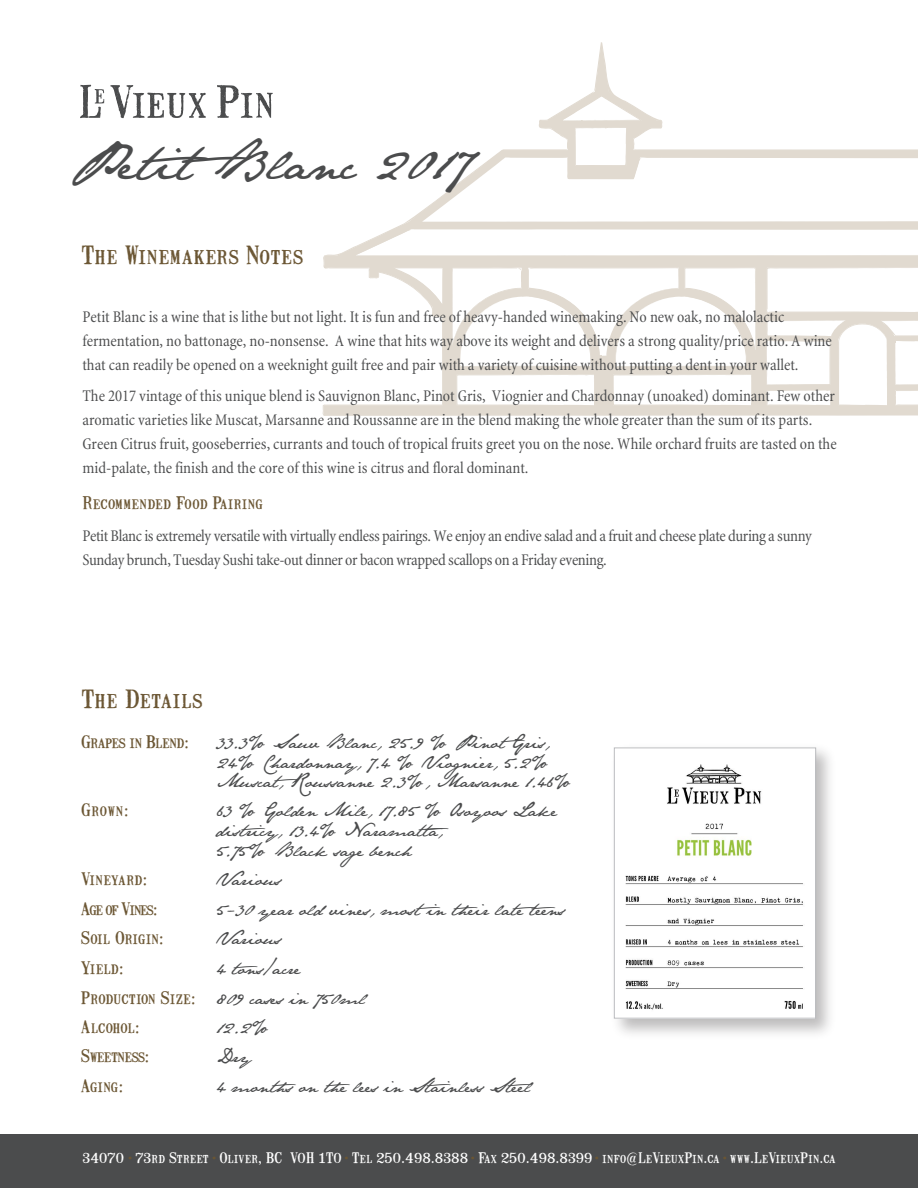
<style>
.page{position:relative;width:918px;height:1188px;background:#fff}
.page>*{position:absolute;margin:0;border:0;box-sizing:border-box;transform-origin:0 0}
.t1{font:46.5px "Jane Austen";color:#4b4c4d}
.t2{font:24px "Mailart Rubberstamp";letter-spacing:.02em;color:#6b5633}
.t3{font:condensed 16.5px/24px "Minion";color:#4b4c4d}
.t4{font:16.5px/19.8px "Jane Austen";color:#4b4c4d}
.t5{font:condensed 16.5px/24px "Minion";letter-spacing:-.025em;color:#4b4c4d}
.t6{font:16.5px/29.5px "Mailart Rubberstamp";color:#6b5633}
.t7{font:16.5px "Mailart Rubberstamp";letter-spacing:-.025em;color:#6b5633}
.t8{font:16.5px "Mailart Rubberstamp";letter-spacing:-.07em;color:#6b5633}
.t9{font:13.8px "Mailart Rubberstamp";color:#fff}
.s1{font-family:"Jane Austen";color:#4b4c4d}
.s2{font-size:9px;color:#6b5633}
</style>
<div class="page">
<svg style="left:323px;top:42px;width:595px;height:374px"></svg>
<svg style="left:789px;top:415px;width:62px;height:1px"></svg>
<svg style="left:354px;top:95px;width:564px;height:312px"></svg>
<svg style="left:80px;top:85px;width:24px;height:33px"></svg>
<svg style="left:110px;top:85px;width:96px;height:33px"></svg>
<svg style="left:217px;top:85px;width:56px;height:33px"></svg>
<div style="left:0;top:1134px;width:918px;height:54px;background:#4b4c4d"></div>
<img style="left:615px;top:747px;width:199px;height:264px">
<div style="left:614px;top:748px;width:202px;height:270px;border:1px solid #bcbdc0"></div>
<h1 class="t1" style="left:69px;top:136px;width:402px">PetitBlanc 2017</h1>
<h2 class="t2" style="left:81px;top:239px;width:224px">The Winemakers Notes</h2>
<p class="t3" style="left:82px;top:305px;width:751px">Petit Blanc is a wine that is lithe but not light. It is fun and free of heavy-handed winemaking. No new oak, no malolactic fermentation, no battonage, no-nonsense. A wine that hits way above its weight and delivers a strong quality/price ratio. A wine that can readily be opened on a weeknight guilt free and pair with a variety of cuisine without putting a dent in your wallet.</p>
<p class="t3" style="left:82px;top:384px;width:756px">The 2017 vintage of this unique blend is Sauvignon Blanc, Pinot Gris, Viognier and Chardonnay (unoaked) dominant. Few other aromatic varieties like Muscat, Marsanne and Roussanne are in the blend making the whole greater than the sum of its parts.<br>Green Citrus fruit, gooseberries, currants and touch of tropical fruits greet you on the nose. While orchard fruits are tasted on the mid-palate, the finish and the core of this wine is citrus and floral dominant.</p>
<p class="t6" style="left:82px;top:488px;width:182px">Recommended Food Pairing</p>
<p class="t5" style="left:82px;top:524px;width:731px">Petit Blanc is extremely versatile with virtually endless pairings. We enjoy an endive salad and a fruit and cheese plate during a sunny<br>Sunday brunch, Tuesday Sushi take-out dinner or bacon wrapped scallops on a Friday evening.</p>
<h2 class="t2" style="left:81px;top:682px;width:123px">The Details</h2>
<p class="t7" style="left:81px;top:730px;width:110px">Grapes in Blend:</p>
<p class="t4" style="left:216px;top:732px;width:358px">33.3% Sauv Blanc, 25.9 % PinotGris,<br>24% Chardonnay, 7.4 % Viognier, 5.2%<br>Muscat, Roussanne 2.3%, Marsanne 1.46%</p>
<p class="t6" style="left:81px;top:795px;width:50px">Grown:</p>
<p class="t4" style="left:216px;top:801px;width:342px">63 % Golden Mile, 17.85 % Osoyoos Lake districy, 13.4% Naramatta,<br>5.75% Black sage bench</p>
<p class="t6" style="left:81px;top:864px;width:68px">Vineyard:</p>
<p class="t4" style="left:216px;top:869px;width:67px">Various</p>
<p class="t8" style="left:81px;top:898px;width:78px">Age of Vines:</p>
<p class="t4" style="left:216px;top:899px;width:350px">5-30 year old vines, mostin their late teens</p>
<p class="t6" style="left:81px;top:923px;width:85px">Soil Origin:</p>
<p class="t4" style="left:216px;top:929px;width:67px">Various</p>
<p class="t6" style="left:81px;top:952px;width:45px">Yield:</p>
<p class="t4" style="left:216px;top:958px;width:86px">4 tons/acre</p>
<p class="t6" style="left:81px;top:982px;width:286px">Production Size: <span class="s1">809 cases in 750ml<br></span>Alcohol:</p>
<p class="t4" style="left:216px;top:1018px;width:56px">12.2%</p>
<p class="t7" style="left:81px;top:1045px;width:70px">Sweetness:</p>
<p class="t4" style="left:216px;top:1047px;width:37px">Dry</p>
<p class="t6" style="left:81px;top:1071px;width:44px">Aging:</p>
<p class="t4" style="left:216px;top:1077px;width:317px">4 months on the lees in Stainless Steel</p>
<p class="t9" style="left:82px;top:1148px;width:755px">34070 <span class="s2">•</span> 73rd Street <span class="s2">•</span> Oliver, BC V0H 1T0 <span class="s2">•</span> Tel 250.498.8388 <span class="s2">•</span> Fax 250.498.8399 <span class="s2">•</span> info@LeVieuxPin.ca <span class="s2">•</span> www.LeVieuxPin.ca</p>
</div>
